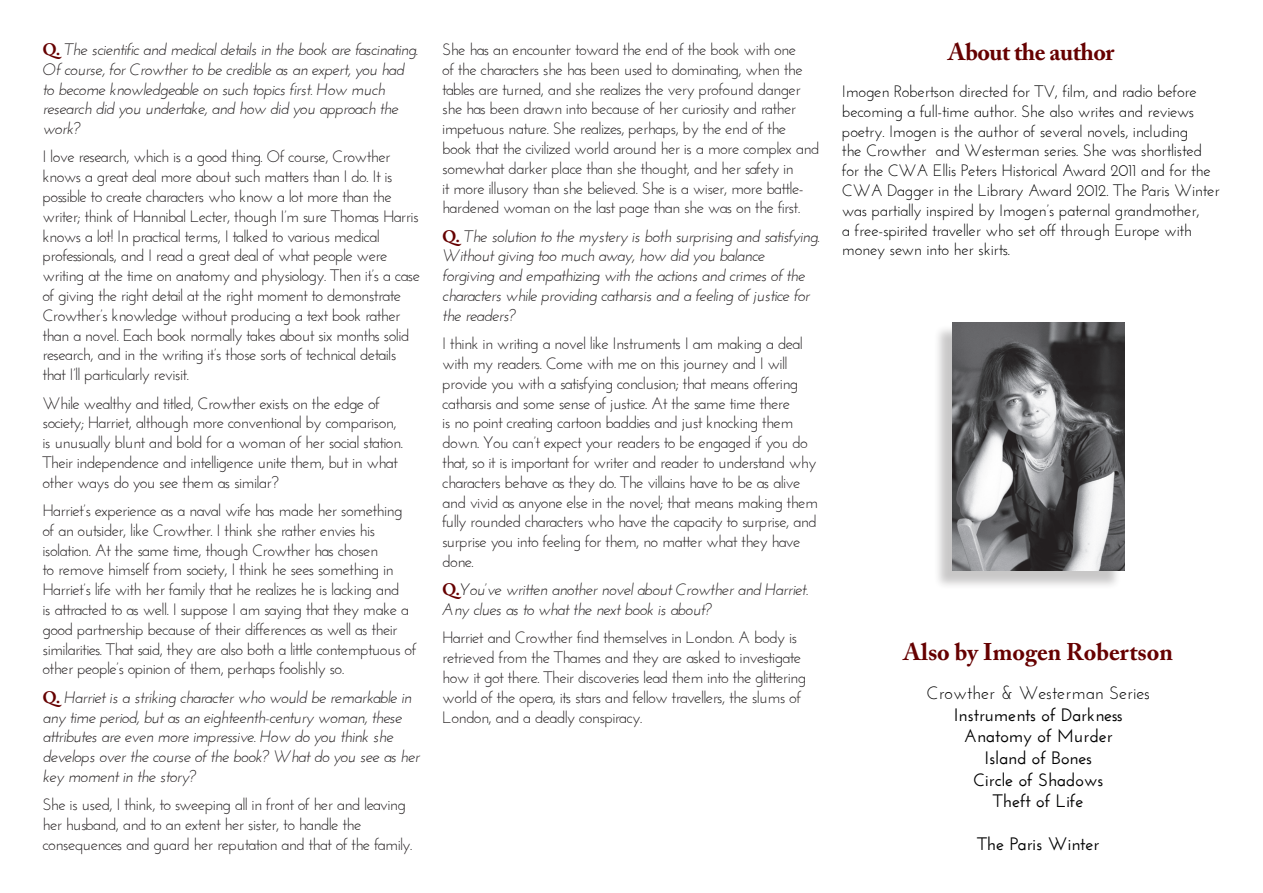
<style>
.page{position:relative;width:1263px;height:893px;background:#fff}
.page>*{position:absolute;margin:0;border:0;box-sizing:border-box;transform-origin:0 0}
.t1{font:700 24px "Adobe Caslon Pro";color:#600}
.t2{font:700 24px "Adobe Caslon Pro";letter-spacing:-.02em;color:#600}
.t3{font:600 18px "Josefin Sans";color:#000001}
.t4{font:18px "Josefin Sans";color:#000001}
.t5{font:16.5px/19.8px "Josefin Sans";letter-spacing:-.04em;color:#231f20}
.t6{font:italic 16.5px/19.8px "Josefin Sans";letter-spacing:-.04em;color:#231f20}
.t7{font:16.5px/19.8px "Josefin Sans";letter-spacing:-.02em;color:#000001}
.s1{font-family:"Adobe Caslon Pro";font-weight:700;font-style:normal;color:#600}
</style>
<div class="page">
<div style="left:934px;top:325px;width:188px;height:265px;background:#231f20;opacity:.25"></div>
<img style="left:952px;top:322px;width:172px;height:249px">
<p class="t6" style="left:43px;top:39px;width:377px"><span class="s1">Q.</span> The scientific and medical details in the book are fascinating.<br>Of course, for Crowther to be credible as an expert, you had to become knowledgeable on such topics first. How much research did you undertake, and how did you approach the work?</p>
<p class="t5" style="left:43px;top:147px;width:379px">I love research, which is a good thing. Of course, Crowther knows a great deal more about such matters than I do. It is possible to create characters who know a lot more than the writer; think of Hannibal Lecter, though I’m sure Thomas Harris knows a lot! In practical terms, I talked to various medical professionals, and I read a great deal of what people were writing at the time on anatomy and physiology. Then it’s a case of giving the right detail at the right moment to demonstrate Crowther’s knowledge without producing a text book rather than a novel. Each book normally takes about six months solid research, and in the writing it’s those sorts of technical details that I’ll particularly revisit.</p>
<p class="t5" style="left:43px;top:393px;width:362px">While wealthy and titled, Crowther exists on the edge of society; Harriet, although more conventional by comparison, is unusually blunt and bold for a woman of her social station.<br>Their independence and intelligence unite them, but in what other ways do you see them as similar?</p>
<p class="t5" style="left:43px;top:500px;width:376px">Harriet’s experience as a naval wife has made her something of an outsider, like Crowther. I think she rather envies his isolation. At the same time, though Crowther has chosen<br>to remove himself from society, I think he sees something in Harriet’s life with her family that he realizes he is lacking and<br>is attracted to as well. I suppose I am saying that they make a good partnership because of their differences as well as their similarities. That said, they are also both a little contemptuous of other people’s opinion of them, perhaps foolishly so.</p>
<p class="t6" style="left:43px;top:687px;width:379px"><span class="s1">Q.</span> Harriet is a striking character who would be remarkable in any time period, but as an eighteenth-century woman, these attributes are even more impressive. How do you think she develops over the course of the book? What do you see as her key moment in the story?</p>
<p class="t5" style="left:43px;top:794px;width:372px">She is used, I think, to sweeping all in front of her and leaving her husband, and to an extent her sister, to handle the consequences and guard her reputation and that of the family.</p>
<p class="t5" style="left:442px;top:39px;width:379px">She has an encounter toward the end of the book with one<br>of the characters she has been used to dominating, when the tables are turned, and she realizes the very profound danger she has been drawn into because of her curiosity and rather impetuous nature. She realizes, perhaps, by the end of the book that the civilized world around her is a more complex and somewhat darker place than she thought, and her safety in<br>it more illusory than she believed. She is a wiser, more battle&shy;hardened woman on the last page than she was on the first.</p>
<p class="t6" style="left:442px;top:226px;width:379px"><span class="s1">Q.</span> The solution to the mystery is both surprising and satisfying.<br>Without giving too much away, how did you balance forgiving and empathizing with the actions and crimes of the characters while providing catharsis and a feeling of justice for the readers?</p>
<p class="t5" style="left:442px;top:333px;width:377px">I think in writing a novel like Instruments I am making a deal with my readers. Come with me on this journey and I will provide you with a satisfying conclusion; that means offering catharsis and some sense of justice. At the same time there<br>is no point creating cartoon baddies and just knocking them down. You can’t expect your readers to be engaged if you do that, so it is important for writer and reader to understand why characters behave as they do. The villains have to be as alive and vivid as anyone else in the novel; that means making them fully rounded characters who have the capacity to surprise, and surprise you into feeling for them, no matter what they have done.</p>
<p class="t6" style="left:442px;top:580px;width:368px"><span class="s1">Q.</span>You’ve written another novel about Crowther and Harriet.<br>Any clues as to what the next book is about?</p>
<p class="t5" style="left:442px;top:628px;width:365px">Harriet and Crowther find themselves in London. A body is retrieved from the Thames and they are asked to investigate how it got there. Their discoveries lead them into the glittering world of the opera, its stars and fellow travellers, the slums of London, and a deadly conspiracy.</p>
<p class="t2" style="left:948px;top:38px;width:168px">About the author</p>
<p class="t7" style="left:842px;top:81px;width:379px">Imogen Robertson directed for TV, film, and radio before becoming a full-time author. She also writes and reviews poetry. Imogen is the author of several novels, including<br>the Crowther and Westerman series. She was shortlisted for the CWA Ellis Peters Historical Award 2011 and for the CWA Dagger in the Library Award 2012. The Paris Winter was partially inspired by Imogen’s paternal grandmother,<br>a free-spirited traveller who set off through Europe with money sewn into her skirts.</p>
<p class="t1" style="left:904px;top:637px;width:271px">Also by Imogen Robertson</p>
<p class="t4" style="left:927px;top:682px;width:225px">Crowther &amp; Westerman Series</p>
<p class="t3" style="left:954px;top:704px;width:170px">Instruments of Darkness</p>
<p class="t3" style="left:964px;top:725px;width:151px">Anatomy of Murder</p>
<p class="t3" style="left:984px;top:747px;width:109px">Island of Bones</p>
<p class="t3" style="left:973px;top:769px;width:132px">Circle of Shadows</p>
<p class="t3" style="left:993px;top:790px;width:92px">Theft of Life</p>
<p class="t3" style="left:977px;top:833px;width:124px">The Paris Winter</p>
</div>
